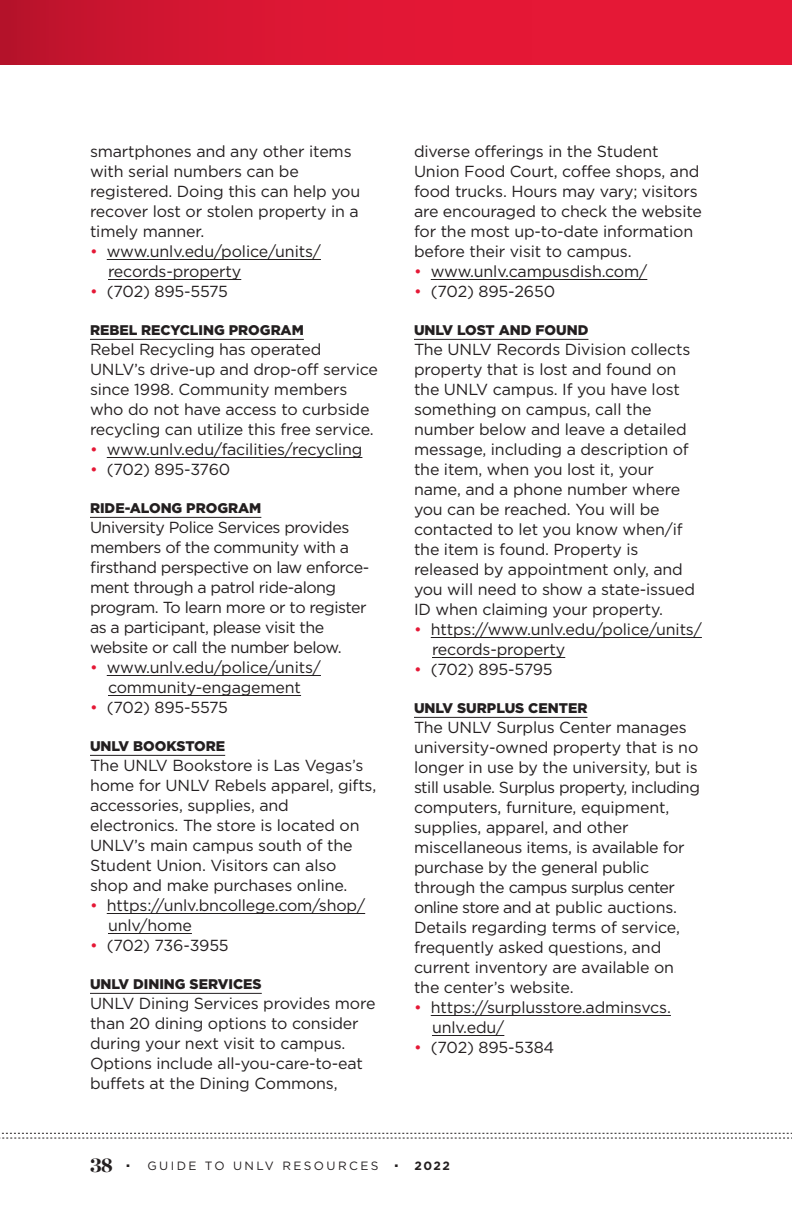
<style>
.page{position:relative;width:792px;height:1224px;background:#fff}
.page>*{position:absolute;margin:0;border:0;box-sizing:border-box;transform-origin:0 0}
.t1{font:900 20px "Chronicle Display";color:#231f20}
.Paragraph{font:16px/20px "Gotham";letter-spacing:-.01em;color:#231f20}
.Paragraph-2{font:16px/20px "Gotham";letter-spacing:-.03em;color:#231f20}
.t2{font:900 14px "Gotham";color:#231f20}
.t3{font:12px "Gotham";letter-spacing:.2em;color:#231f20}
.t4{font:700 12px "Gotham";color:#231f20}
.s1{color:#e51836}
</style>
<div class="page">
<svg style="left:0;top:1133px;width:792px;height:6px"></svg>
<svg style="left:0;top:0;width:791px;height:65px;background:#da1633"></svg>
<hr style="left:791px;top:0;width:1px;height:65px;background:#e51836">
<hr style="left:107px;top:259px;width:214px;height:1px;background:#231f20">
<hr style="left:108px;top:279px;width:133px;height:1px;background:#231f20">
<hr style="left:90px;top:339px;width:214px;height:1px;background:#231f20">
<hr style="left:107px;top:457px;width:255px;height:1px;background:#231f20">
<hr style="left:90px;top:517px;width:171px;height:1px;background:#231f20">
<hr style="left:107px;top:675px;width:214px;height:1px;background:#231f20">
<hr style="left:108px;top:695px;width:193px;height:1px;background:#231f20">
<hr style="left:90px;top:755px;width:135px;height:1px;background:#231f20">
<hr style="left:107px;top:913px;width:258px;height:1px;background:#231f20">
<hr style="left:108px;top:933px;width:84px;height:1px;background:#231f20">
<hr style="left:90px;top:993px;width:172px;height:1px;background:#231f20">
<hr style="left:431px;top:279px;width:216px;height:1px;background:#231f20">
<hr style="left:414px;top:339px;width:174px;height:1px;background:#231f20">
<hr style="left:431px;top:637px;width:271px;height:1px;background:#231f20">
<hr style="left:432px;top:657px;width:133px;height:1px;background:#231f20">
<hr style="left:414px;top:717px;width:174px;height:1px;background:#231f20">
<hr style="left:431px;top:1015px;width:240px;height:1px;background:#231f20">
<hr style="left:432px;top:1035px;width:72px;height:1px;background:#231f20">
<p class="Paragraph" style="left:90px;top:141px;width:272px">smartphones and any other items with serial numbers can be registered. Doing this can help you recover lost or stolen property in a timely manner.</p>
<p class="Paragraph" style="left:108px;top:241px;width:214px;text-indent:-18px"><span class="s1">•</span> www.unlv.edu/police/units/ records-property</p>
<p class="Paragraph" style="left:90px;top:281px;width:140px"><span class="s1">•</span> (702) 895-5575</p>
<h2 class="t2" style="left:90px;top:322px;width:215px">REBEL RECYCLING PROGRAM</h2>
<p class="Paragraph" style="left:90px;top:339px;width:290px">Rebel Recycling has operated UNLV’s drive-up and drop-off service since 1998. Community members who do not have access to curbside recycling can utilize this free service.</p>
<p class="Paragraph" style="left:90px;top:439px;width:274px"><span class="s1">•</span> www.unlv.edu/facilities/recycling</p>
<p class="Paragraph" style="left:90px;top:459px;width:142px"><span class="s1">•</span> (702) 895-3760</p>
<h2 class="t2" style="left:90px;top:500px;width:173px">RIDE-ALONG PROGRAM</h2>
<p class="Paragraph-2" style="left:90px;top:517px;width:281px">University Police Services provides members of the community with a firsthand perspective on law enforce&shy;ment through a patrol ride-along program. To learn more or to register as a participant, please visit the website or call the number below.</p>
<p class="Paragraph" style="left:90px;top:657px;width:232px;text-align:center"><span class="s1">•</span> www.unlv.edu/police/units/ community-engagement</p>
<p class="Paragraph" style="left:90px;top:697px;width:140px"><span class="s1">•</span> (702) 895-5575</p>
<h2 class="t2" style="left:90px;top:738px;width:137px">UNLV BOOKSTORE</h2>
<p class="Paragraph" style="left:90px;top:755px;width:288px">The UNLV Bookstore is Las Vegas’s home for UNLV Rebels apparel, gifts, accessories, supplies, and electronics. The store is located on<br>UNLV’s main campus south of the<br>Student Union. Visitors can also shop and make purchases online.</p>
<p class="Paragraph" style="left:108px;top:895px;width:259px;text-indent:-18px"><span class="s1">•</span> https://unlv.bncollege.com/shop/ unlv/home</p>
<p class="Paragraph" style="left:90px;top:935px;width:140px"><span class="s1">•</span> (702) 736-3955</p>
<h2 class="t2" style="left:90px;top:976px;width:173px">UNLV DINING SERVICES</h2>
<p class="Paragraph" style="left:90px;top:993px;width:287px">UNLV Dining Services provides more than 20 dining options to consider during your next visit to campus.<br>Options include all-you-care-to-eat buffets at the Dining Commons,</p>
<p class="Paragraph" style="left:414px;top:141px;width:290px">diverse offerings in the Student Union Food Court, coffee shops, and food trucks. Hours may vary; visitors are encouraged to check the website for the most up-to-date information before their visit to campus.</p>
<p class="Paragraph" style="left:414px;top:261px;width:235px"><span class="s1">•</span> www.unlv.campusdish.com/</p>
<p class="Paragraph" style="left:414px;top:281px;width:143px"><span class="s1">•</span> (702) 895-2650</p>
<h2 class="t2" style="left:414px;top:322px;width:176px">UNLV LOST AND FOUND</h2>
<p class="Paragraph" style="left:414px;top:339px;width:283px">The UNLV Records Division collects property that is lost and found on the UNLV campus. If you have lost something on campus, call the number below and leave a detailed message, including a description of the item, when you lost it, your name, and a phone number where you can be reached. You will be contacted to let you know when/if the item is found. Property is released by appointment only, and you will need to show a state-issued<br>ID when claiming your property.</p>
<p class="Paragraph" style="left:432px;top:619px;width:271px;text-indent:-18px"><span class="s1">•</span> https://www.unlv.edu/police/units/ records-property</p>
<p class="Paragraph" style="left:414px;top:659px;width:140px"><span class="s1">•</span> (702) 895-5795</p>
<h2 class="t2" style="left:414px;top:700px;width:175px">UNLV SURPLUS CENTER</h2>
<p class="Paragraph" style="left:414px;top:717px;width:287px">The UNLV Surplus Center manages university-owned property that is no longer in use by the university, but is still usable. Surplus property, including computers, furniture, equipment, supplies, apparel, and other miscellaneous items, is available for purchase by the general public through the campus surplus center online store and at public auctions.<br>Details regarding terms of service, frequently asked questions, and current inventory are available on the center’s website.</p>
<p class="Paragraph" style="left:432px;top:997px;width:240px;text-indent:-18px"><span class="s1">•</span> https://surplusstore.adminsvcs. unlv.edu/</p>
<p class="Paragraph" style="left:414px;top:1037px;width:142px"><span class="s1">•</span> (702) 895-5384</p>
<p class="t1" style="left:90px;top:1148px;width:42px">38 <sup>.</sup></p>
<p class="t3" style="left:147px;top:1159px;width:253px">GUIDE TO UNLV RESOURCES <sup>.</sup></p>
<p class="t4" style="left:414px;top:1159px;width:37px">2022</p>
</div>
